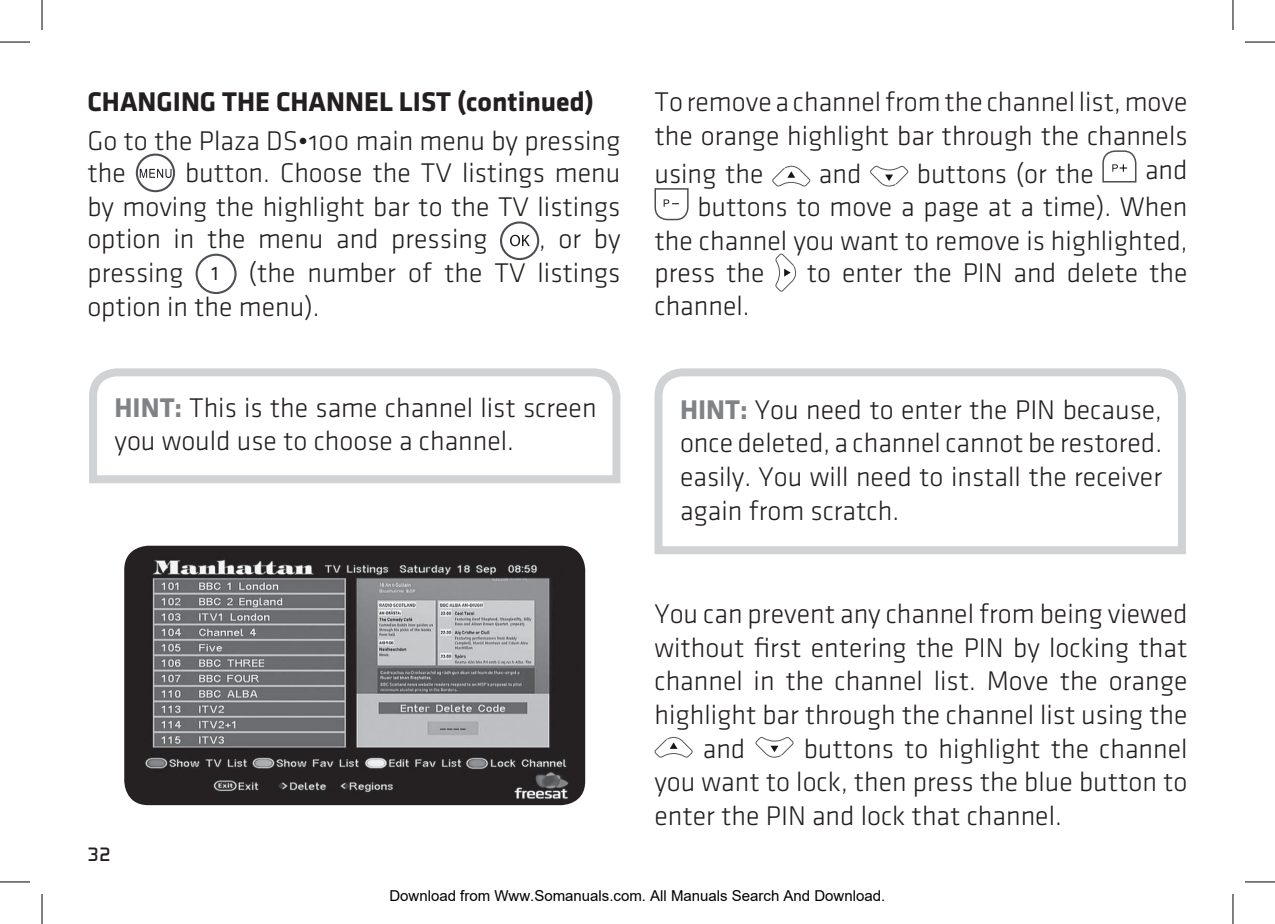
<style>
.page{position:relative;width:1275px;height:924px;background:#fff}
.page>*{position:absolute;margin:0;border:0;box-sizing:border-box;transform-origin:0 0}
.t1{font:28px/33.6px "Klavika Light OSF";color:#231f20}
.t2{font:700 28px "Klavika";color:#231f20}
.t3{font:500 20px "Digital Sans";color:#231f20}
.t4{font:15px "Arial";color:#000}
.s1{font-family:"Klavika";font-size:20px}
.s2{font-family:"Klavika";font-weight:700;color:#808285}
</style>
<div class="page">
<svg style="left:136px;top:153px;width:39px;height:39px"></svg>
<svg style="left:140px;top:169px;width:31px;height:9px"></svg>
<svg style="left:510px;top:235px;width:20px;height:11px"></svg>
<div style="left:500px;top:221px;width:39px;height:39px;border:2px solid #4d4e53;border-radius:50%"></div>
<div style="left:196px;top:253px;width:41px;height:41px;border:2px solid #4d4f56;border-radius:50%"></div>
<svg style="left:772px;top:166px;width:38px;height:21px"></svg>
<svg style="left:870px;top:165px;width:38px;height:21px"></svg>
<svg style="left:1102px;top:150px;width:35px;height:33px"></svg>
<svg style="left:654px;top:188px;width:35px;height:33px"></svg>
<svg style="left:775px;top:253px;width:21px;height:39px"></svg>
<svg style="left:654px;top:736px;width:38px;height:22px"></svg>
<svg style="left:755px;top:737px;width:38px;height:20px"></svg>
<svg style="left:89px;top:368px;width:531px;height:115px"></svg>
<img style="left:124px;top:545px;width:461px;height:259px">
<svg style="left:654px;top:368px;width:532px;height:186px"></svg>
<hr style="left:0;top:42px;width:30px;height:1px;background:#000">
<hr style="left:1245px;top:42px;width:30px;height:1px;background:#000">
<hr style="left:0;top:881px;width:30px;height:1px;background:#000">
<hr style="left:1245px;top:881px;width:30px;height:1px;background:#000">
<hr style="left:42px;top:0;width:1px;height:30px;background:#000">
<hr style="left:42px;top:893px;width:1px;height:30px;background:#000">
<hr style="left:1232px;top:0;width:1px;height:30px;background:#000">
<hr style="left:1232px;top:893px;width:1px;height:30px;background:#000">
<p class="t2" style="left:87px;top:86px;width:508px">CHANGING THE CHANNEL LIST (continued)</p>
<p class="t1" style="left:87px;top:125px;width:534px;line-height:32.2px">Go to the Plaza DS•100 main menu by pressing the</p>
<p class="t1" style="left:87px;top:157px;width:534px;line-height:33px;text-align:justify;text-indent:98px">button. Choose the TV listings menu by moving the highlight bar to the TV listings option in the menu and pressing</p>
<p class="t1" style="left:87px;top:222px;width:534px;text-align:justify;text-indent:452px">, or by pressing <span class="s1">1</span> (the number of the TV listings option in the menu).</p>
<p class="t1" style="left:654px;top:85px;width:534px">To remove a channel from the channel list, move the orange highlight bar through the channels</p>
<p class="t1" style="left:654px;top:157px;width:111px">using the</p>
<p class="t1" style="left:819px;top:157px;width:44px">and</p>
<p class="t1" style="left:916px;top:157px;width:178px">buttons (or the</p>
<p class="t1" style="left:697px;top:150px;width:492px;line-height:37.8px;text-align:right">and<br>buttons to move a page at a time). When</p>
<p class="t1" style="left:654px;top:225px;width:534px;line-height:31.8px">the channel you want to remove is highlighted, press the</p>
<p class="t1" style="left:807px;top:256px;width:382px">to enter the PIN and delete the</p>
<p class="t1" style="left:654px;top:289px;width:97px">channel.</p>
<p class="t1" style="left:115px;top:390px;width:483px"><span class="s2">HINT:</span> This is the same channel list screen you would use to choose a channel.</p>
<p class="t1" style="left:680px;top:393px;width:483px;text-align:justify"><span class="s2">HINT:</span> You need to enter the PIN because, once deleted, a channel cannot be restored. easily. You will need to install the receiver again from scratch.</p>
<p class="t3" style="left:87px;top:842px;width:25px">32</p>
<p class="t1" style="left:654px;top:597px;width:534px">You can prevent any channel from being viewed</p>
<p class="t1" style="left:654px;top:630px;width:534px">without first entering the PIN by locking that</p>
<p class="t1" style="left:654px;top:664px;width:534px">channel in the channel list. Move the orange</p>
<p class="t1" style="left:654px;top:698px;width:534px">highlight bar through the channel list using the</p>
<p class="t1" style="left:703px;top:731px;width:44px">and</p>
<p class="t1" style="left:654px;top:731px;width:534px;text-align:justify;text-indent:149px">buttons to highlight the channel you want to lock, then press the blue button to enter the PIN and lock that channel.</p>
<p class="t4" style="left:389px;top:886px;width:497px">Download from Www.Somanuals.com. All Manuals Search And Download.</p>
</div>
